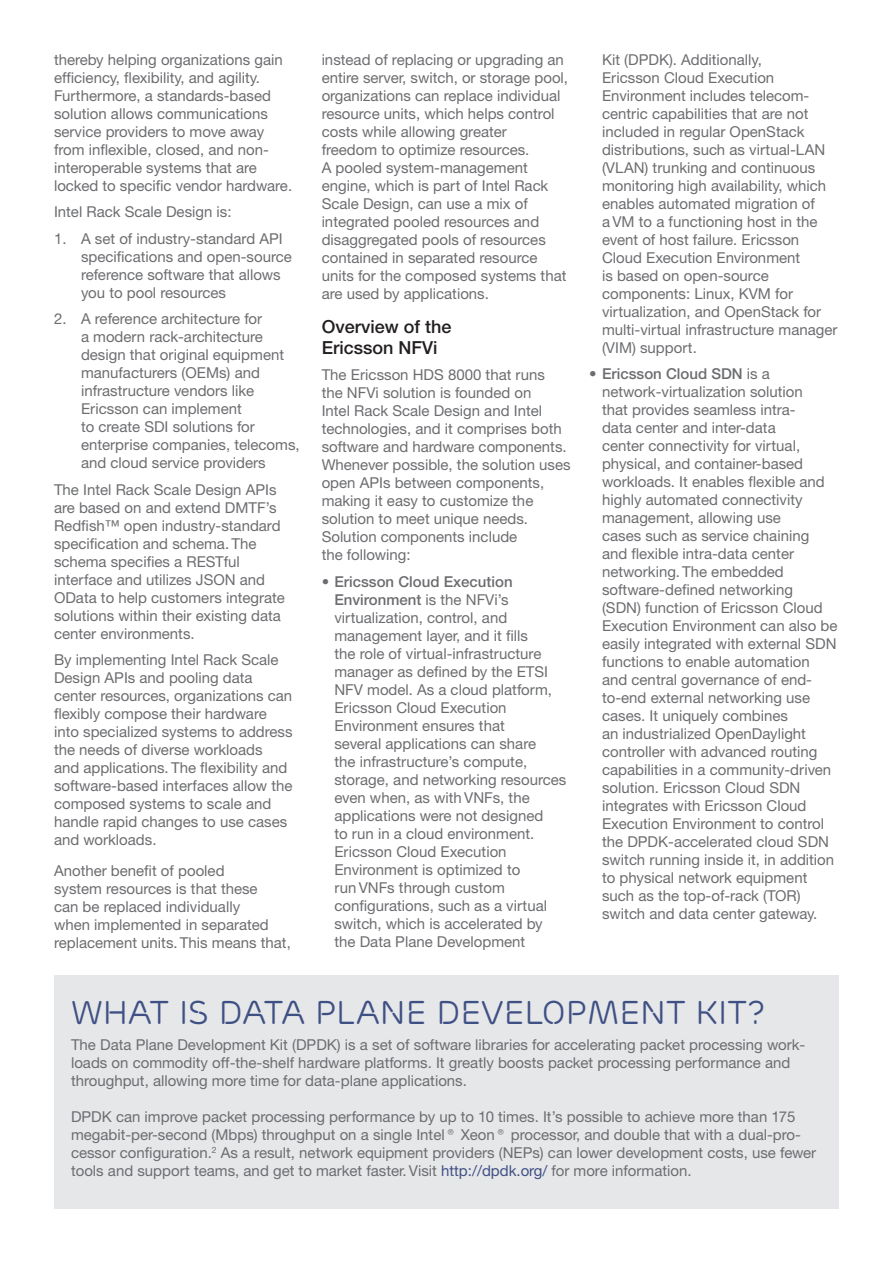
<style>
.page{position:relative;width:893px;height:1263px;background:#fff}
.page>*{position:absolute;margin:0;border:0;box-sizing:border-box;transform-origin:0 0}
.t1{font:33px "Ericsson Capital";color:#3f5084}
.t2{font:500 18px/21px "Ericsson Sans";color:#231f20}
.t3{font:15px/18px "Ericsson Sans";color:#6c6d70}
.s1{font-weight:500}
.s2{color:#3f5084}
</style>
<div class="page">
<div style="left:54px;top:976px;width:785px;height:233px;background:#e6e7e9"></div>
<p class="t3" style="left:54px;top:50px;width:240px">thereby helping organizations gain efficiency, flexibility, and agility.<br>Furthermore, a standards-based solution allows communications service providers to move away from inflexible, closed, and non&shy;interoperable systems that are locked to specific vendor hardware.</p>
<p class="t3" style="left:54px;top:203px;width:179px">Intel Rack Scale Design is:</p>
<p class="t3" style="left:81px;top:230px;width:212px;text-indent:-27px">1. A set of industry-standard API specifications and open-source reference software that allows you to pool resources</p>
<p class="t3" style="left:81px;top:310px;width:220px;text-indent:-27px">2. A reference architecture for<br>a modern rack-architecture design that original equipment manufacturers (OEMs) and infrastructure vendors like<br>Ericsson can implement<br>to create SDI solutions for enterprise companies, telecoms, and cloud service providers</p>
<p class="t3" style="left:54px;top:481px;width:232px">The Intel Rack Scale Design APIs are based on and extend DMTF’s<br>Redfish™ open industry-standard specification and schema. The schema specifies a RESTful interface and utilizes JSON and<br>OData to help customers integrate solutions within their existing data center environments.</p>
<p class="t3" style="left:54px;top:651px;width:240px">By implementing Intel Rack Scale<br>Design APIs and pooling data center resources, organizations can flexibly compose their hardware into specialized systems to address the needs of diverse workloads<br>and applications. The flexibility and software-based interfaces allow the composed systems to scale and handle rapid changes to use cases and workloads.</p>
<p class="t3" style="left:54px;top:862px;width:238px">Another benefit of pooled<br>system resources is that these<br>can be replaced individually<br>when implemented in separated replacement units. This means that,</p>
<p class="t3" style="left:322px;top:50px;width:248px">instead of replacing or upgrading an entire server, switch, or storage pool, organizations can replace individual resource units, which helps control costs while allowing greater<br>freedom to optimize resources.<br>A pooled system-management engine, which is part of Intel Rack Scale Design, can use a mix of integrated pooled resources and disaggregated pools of resources contained in separated resource units for the composed systems that are used by applications.</p>
<p class="t2" style="left:322px;top:316px;width:131px">Overview of the<br>Ericsson NFVi</p>
<p class="t3" style="left:322px;top:366px;width:250px">The Ericsson HDS 8000 that runs<br>the NFVi solution is founded on<br>Intel Rack Scale Design and Intel technologies, and it comprises both software and hardware components.<br>Whenever possible, the solution uses open APIs between components, making it easy to customize the solution to meet unique needs.<br>Solution components include<br>the following:</p>
<p class="t3" style="left:334px;top:572px;width:233px;text-indent:-13px"><span class="s1">• Ericsson Cloud Execution<br>Environment</span> is the NFVi’s virtualization, control, and management layer, and it fills<br>the role of virtual-infrastructure manager as defined by the ETSI<br>NFV model. As a cloud platform,<br>Ericsson Cloud Execution<br>Environment ensures that<br>several applications can share<br>the infrastructure’s compute, storage, and networking resources even when, as with VNFs, the applications were not designed<br>to run in a cloud environment.<br>Ericsson Cloud Execution<br>Environment is optimized to<br>run VNFs through custom configurations, such as a virtual switch, which is accelerated by the Data Plane Development</p>
<p class="t3" style="left:602px;top:50px;width:237px">Kit (DPDK). Additionally,<br>Ericsson Cloud Execution<br>Environment includes telecom&shy;centric capabilities that are not included in regular OpenStack distributions, such as virtual-LAN (VLAN) trunking and continuous monitoring high availability, which enables automated migration of<br>a VM to a functioning host in the event of host failure. Ericsson<br>Cloud Execution Environment<br>is based on open-source components: Linux, KVM for virtualization, and OpenStack for multi-virtual infrastructure manager (VIM) support.</p>
<p class="t3" style="left:602px;top:365px;width:237px;text-indent:-13px"><span class="s1">• Ericsson Cloud SDN</span> is a network-virtualization solution<br>that provides seamless intra-<br>data center and inter-data<br>center connectivity for virtual, physical, and container-based workloads. It enables flexible and highly automated connectivity management, allowing use<br>cases such as service chaining and flexible intra-data center networking. The embedded software-defined networking<br>(SDN) function of Ericsson Cloud<br>Execution Environment can also be easily integrated with external SDN functions to enable automation and central governance of end&shy;to-end external networking use cases. It uniquely combines<br>an industrialized OpenDaylight controller with advanced routing capabilities in a community-driven solution. Ericsson Cloud SDN integrates with Ericsson Cloud<br>Execution Environment to control the DPDK-accelerated cloud SDN switch running inside it, in addition to physical network equipment such as the top-of-rack (TOR) switch and data center gateway.</p>
<p class="t1" style="left:71px;top:993px;width:696px">WHAT IS DATA PLANE DEVELOPMENT KIT?</p>
<p class="t3" style="left:71px;top:1036px;width:736px">The Data Plane Development Kit (DPDK) is a set of software libraries for accelerating packet processing work&shy;loads on commodity off-the-shelf hardware platforms. It greatly boosts packet processing performance and throughput, allowing more time for data-plane applications.</p>
<p class="t3" style="left:71px;top:1108px;width:747px">DPDK can improve packet processing performance by up to 10 times. It’s possible to achieve more than 175 megabit-per-second (Mbps) throughput on a single Intel® Xeon® processor, and double that with a dual-pro&shy;cessor configuration.<sup>2</sup> As a result, network equipment providers (NEPs) can lower development costs, use fewer tools and support teams, and get to market faster. Visit <span class="s2">http://dpdk.org/</span> for more information.</p>
</div>
